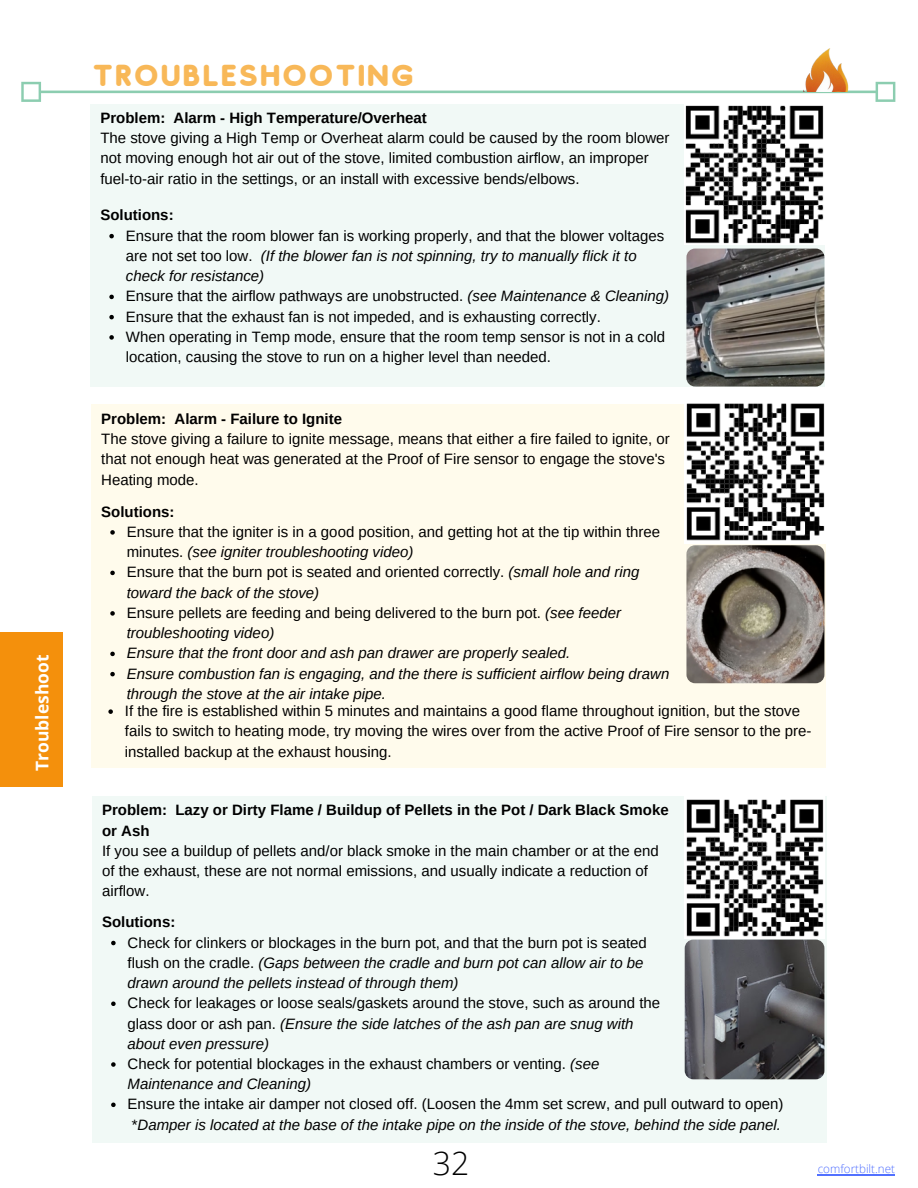
<style>
.page{position:relative;width:918px;height:1188px;background:#fff}
.page>*{position:absolute;margin:0;border:0;box-sizing:border-box;transform-origin:0 0}
.t1{font:300 31.95px "Open Sans";color:#000}
.t2{font:30px "Studly";color:#f8b858}
.t3{font:700 17.4px "Open Sans";color:#fff}
.t4{font:15px/20.2px "Arimo";color:#000}
.t5{font:italic 15px/20.2px "Arimo";color:#000}
.t6{font:700 15px/20.2px "Arimo";color:#000}
.t7{font:300 11.7px "Open Sans";color:#5271ff}
.s1{font-style:italic}
.s2{font-style:normal}
</style>
<div class="page">
<svg style="left:21px;top:82px;width:874px;height:20px"></svg>
<img style="left:804px;top:49px;width:45px;height:43px">
<div style="left:90px;top:104px;width:735px;height:282px;background:#f1f9f6"></div>
<img style="left:686px;top:249px;width:138px;height:138px;border-radius:9px">
<div style="left:91px;top:405px;width:735px;height:363px;background:#fffbec"></div>
<div style="left:92px;top:796px;width:734px;height:347px;background:#f1f9f6"></div>
<img style="left:685px;top:940px;width:139px;height:139px;border-radius:9px">
<img style="left:686px;top:545px;width:138px;height:138px;border-radius:9px">
<img style="left:685px;top:104px;width:139px;height:141px">
<img style="left:685px;top:403px;width:140px;height:141px">
<img style="left:685px;top:796px;width:139px;height:142px">
<hr style="left:818px;top:1175px;width:77px;height:1px;background:#5271ff">
<svg style="left:109px;top:234px;width:5px;height:4px"></svg>
<svg style="left:109px;top:295px;width:5px;height:4px"></svg>
<svg style="left:109px;top:315px;width:5px;height:4px"></svg>
<svg style="left:109px;top:335px;width:5px;height:5px"></svg>
<svg style="left:110px;top:530px;width:5px;height:5px"></svg>
<svg style="left:110px;top:571px;width:5px;height:4px"></svg>
<svg style="left:110px;top:611px;width:5px;height:5px"></svg>
<svg style="left:110px;top:652px;width:5px;height:4px"></svg>
<svg style="left:110px;top:672px;width:5px;height:4px"></svg>
<svg style="left:108px;top:709px;width:5px;height:5px"></svg>
<svg style="left:111px;top:941px;width:5px;height:4px"></svg>
<svg style="left:111px;top:1002px;width:5px;height:4px"></svg>
<svg style="left:111px;top:1062px;width:5px;height:5px"></svg>
<svg style="left:111px;top:1103px;width:5px;height:4px"></svg>
<div style="left:0;top:632px;width:63px;height:154px;background:#f4900c"></div>
<p class="t3" style="left:30px;top:771px;width:118px;rotate:-90deg">Troubleshoot</p>
<h2 class="t2" style="left:92px;top:59px;width:324px">TROUBLESHOOTING</h2>
<p class="t6" style="left:100px;top:107px;width:328px">Problem: Alarm - High Temperature/Overheat</p>
<p class="t4" style="left:100px;top:128px;width:571px">The stove giving a High Temp or Overheat alarm could be caused by the room blower not moving enough hot air out of the stove, limited combustion airflow, an improper fuel-to-air ratio in the settings, or an install with excessive bends/elbows.</p>
<p class="t6" style="left:100px;top:205px;width:75px">Solutions:</p>
<p class="t4" style="left:126px;top:225px;width:545px">Ensure that the room blower fan is working properly, and that the blower voltages are not set too low. <span class="s1">(If the blower fan is not spinning, try to manually flick it to check for resistance)<br></span>Ensure that the airflow pathways are unobstructed. <span class="s1">(see Maintenance &amp; Cleaning)<br></span>Ensure that the exhaust fan is not impeded, and is exhausting correctly.<br>When operating in Temp mode, ensure that the room temp sensor is not in a cold location, causing the stove to run on a higher level than needed.</p>
<p class="t6" style="left:101px;top:409px;width:242px">Problem: Alarm - Failure to Ignite</p>
<p class="t4" style="left:101px;top:429px;width:570px">The stove giving a failure to ignite message, means that either a fire failed to ignite, or that not enough heat was generated at the Proof of Fire sensor to engage the stove's<br>Heating mode.</p>
<p class="t6" style="left:101px;top:501px;width:75px">Solutions:</p>
<p class="t5" style="left:127px;top:522px;width:544px"><span class="s2">Ensure that the igniter is in a good position, and getting hot at the tip within three minutes.</span> (see igniter troubleshooting video)<br><span class="s2">Ensure that the burn pot is seated and oriented correctly.</span> (small hole and ring toward the back of the stove)<br><span class="s2">Ensure pellets are feeding and being delivered to the burn pot.</span> (see feeder troubleshooting video)<br>Ensure that the front door and ash pan drawer are properly sealed.<br>Ensure combustion fan is engaging, and the there is sufficient airflow being drawn through the stove at the air intake pipe.</p>
<p class="t4" style="left:125px;top:701px;width:688px">If the fire is established within 5 minutes and maintains a good flame throughout ignition, but the stove fails to switch to heating mode, try moving the wires over from the active Proof of Fire sensor to the pre&shy;installed backup at the exhaust housing.</p>
<p class="t6" style="left:102px;top:800px;width:568px">Problem: Lazy or Dirty Flame / Buildup of Pellets in the Pot / Dark Black Smoke or Ash</p>
<p class="t4" style="left:102px;top:840px;width:558px">If you see a buildup of pellets and/or black smoke in the main chamber or at the end of the exhaust, these are not normal emissions, and usually indicate a reduction of airflow.</p>
<p class="t6" style="left:102px;top:912px;width:75px">Solutions:</p>
<p class="t5" style="left:128px;top:932px;width:521px"><span class="s2">Check for clinkers or blockages in the burn pot, and that the burn pot is seated flush on the cradle.</span> (Gaps between the cradle and burn pot can allow air to be drawn around the pellets instead of through them)</p>
<p class="t4" style="left:128px;top:993px;width:534px">Check for leakages or loose seals/gaskets around the stove, such as around the glass door or ash pan. <span class="s1">(Ensure the side latches of the ash pan are snug with about even pressure)<br></span>Check for potential blockages in the exhaust chambers or venting. <span class="s1">(see Maintenance and Cleaning)</span></p>
<p class="t4" style="left:128px;top:1094px;width:657px">Ensure the intake air damper not closed off. (Loosen the 4mm set screw, and pull outward to open) *<span class="s1">Damper is located at the base of the intake pipe on the inside of the stove, behind the side panel.</span></p>
<h1 class="t1" style="left:433px;top:1141px;width:38px">32</h1>
<p class="t7" style="left:818px;top:1161px;width:79px">comfortbilt.net</p>
</div>
